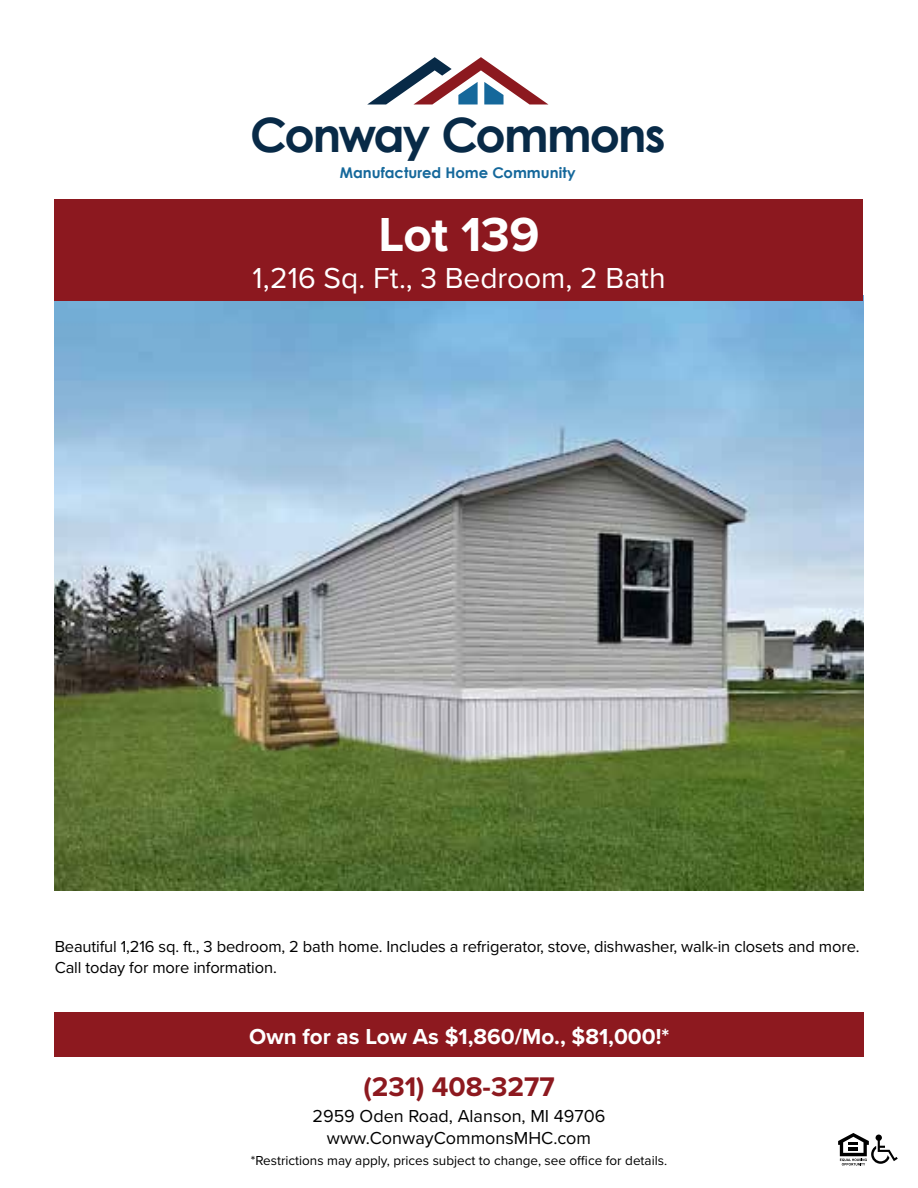
<style>
.page{position:relative;width:918px;height:1188px;background:#fff}
.page>*{position:absolute;margin:0;border:0;box-sizing:border-box;transform-origin:0 0}
.t1{font:700 49.5px "Proxima Nova";letter-spacing:-.01em;color:#fff}
.t2{font:700 47.4px "Century Gothic";letter-spacing:-.04em;color:#082a47}
.t3{font:30px "Proxima Nova";color:#fff}
.t4{font:700 27.9px "Proxima Nova";color:#8d191f}
.t5{font:700 22.5px "Proxima Nova";color:#fff}
.t6{font:18px/21.6px "Proxima Nova";color:#000;text-align:center}
.t7{font:16.5px/21px "Proxima Nova";letter-spacing:-.01em;color:#000}
.t8{font:700 14.85px "Century Gothic";color:#15689b}
.t9{font:13.5px "Proxima Nova";color:#000}
</style>
<div class="page">
<img style="left:55px;top:295px;width:809px;height:595px">
<div style="left:55px;top:199px;width:808px;height:102px;background:#8c181f"></div>
<svg style="left:368px;top:57px;width:180px;height:47px"></svg>
<svg style="left:838px;top:1133px;width:60px;height:32px"></svg>
<div style="left:55px;top:1013px;width:809px;height:44px;background:#8d191f"></div>
<h2 class="t2" style="left:250px;top:99px;width:417px">Conway Commons</h2>
<p class="t8" style="left:340px;top:161px;width:238px">Manufactured Home Community</p>
<h1 class="t1" style="left:378px;top:197px;width:163px">Lot 139</h1>
<h3 class="t3" style="left:252px;top:256px;width:415px">1,216 Sq. Ft., 3 Bedroom, 2 Bath</h3>
<p class="t7" style="left:55px;top:936px;width:806px">Beautiful 1,216 sq. ft., 3 bedroom, 2 bath home. Includes a refrigerator, stove, dishwasher, walk-in closets and more.<br>Call today for more information.</p>
<h3 class="t5" style="left:249px;top:1020px;width:422px">Own for as Low As $1,860/Mo., $81,000!*</h3>
<h3 class="t4" style="left:363px;top:1066px;width:193px">(231) 408-3277</h3>
<p class="t6" style="left:312px;top:1104px;width:295px">2959 Oden Road, Alanson, MI 49706 www.ConwayCommonsMHC.com</p>
<p class="t9" style="left:251px;top:1150px;width:418px">*Restrictions may apply, prices subject to change, see office for details.</p>
</div>
